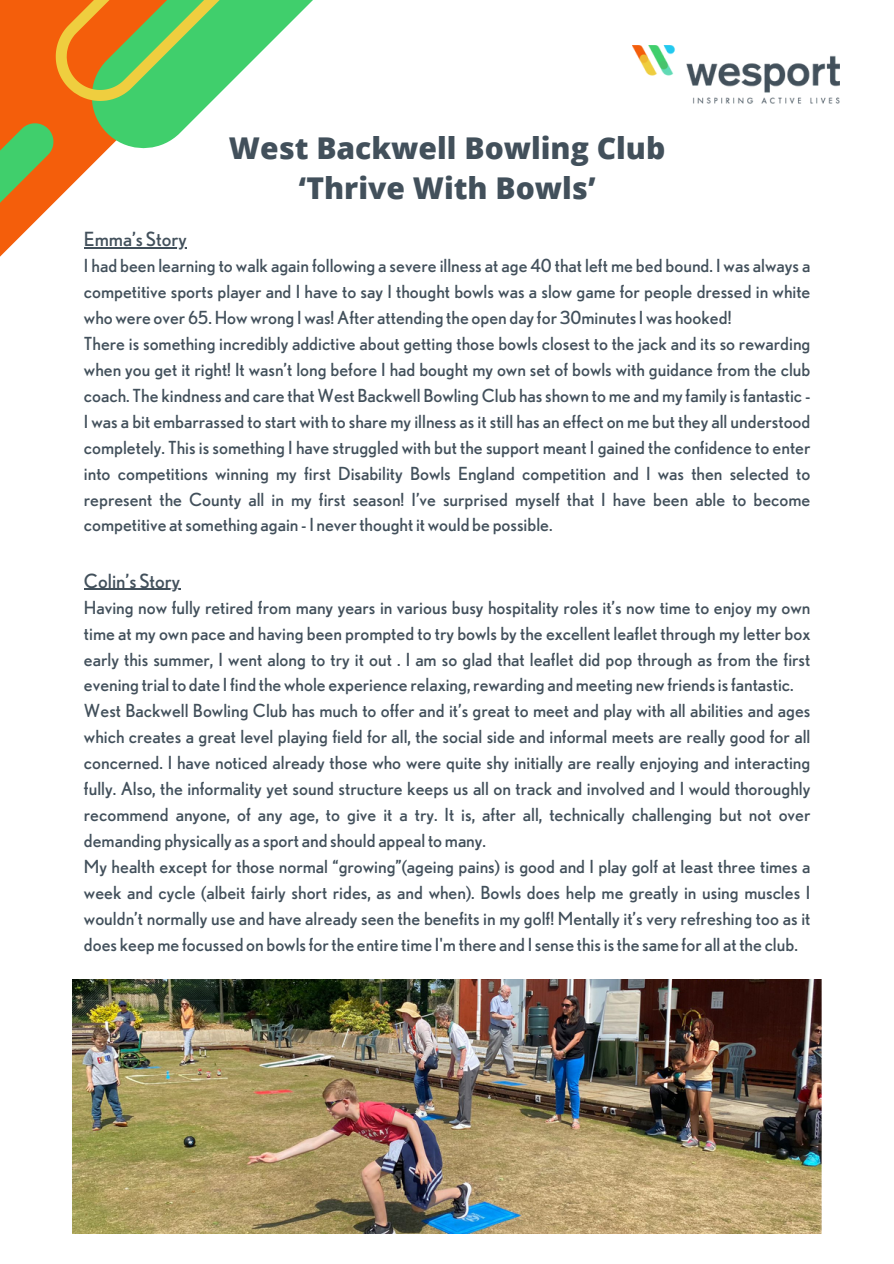
<style>
.page{position:relative;width:894px;height:1264px;background:#fff}
.page>*{position:absolute;margin:0;border:0;box-sizing:border-box;transform-origin:0 0}
.t1{font:800 30px "Open Sans";color:#42505b}
.t2{font:19.5px "Nobel";color:#42505b}
.t3{font:18px/26px "Nobel";color:#42505b;text-align:justify}
</style>
<div class="page">
<hr style="left:84px;top:589px;width:96px;height:1px;background:#42505b">
<img style="left:72px;top:979px;width:749px;height:254px">
<svg style="left:0;top:228px;width:187px;height:29px"></svg>
<svg style="left:0;top:0;width:313px;height:228px"></svg>
<img style="left:632px;top:46px;width:207px;height:57px">
<p class="t1" style="left:229px;top:127px;width:438px">West Backwell Bowling Club</p>
<p class="t1" style="left:299px;top:167px;width:298px">‘Thrive With Bowls’</p>
<p class="t2" style="left:84px;top:228px;width:104px">Emma’s Story</p>
<p class="t3" style="left:84px;top:253px;width:727px">I had been learning to walk again following a severe illness at age 40 that left me bed bound. I was always a competitive sports player and I have to say I thought bowls was a slow game for people dressed in white whowere over 65. Howwrong Iwas!After attending the open day for 30minutesIwas hooked!</p>
<p class="t3" style="left:84px;top:330px;width:727px">There is something incredibly addictive about getting those bowls closest to the jack and its so rewarding when you get it right! It wasn’t long before I had bought my own set of bowls with guidance from the club coach. The kindness and care that West Backwell Bowling Club hasshown to me and my family isfantastic - I was a bit embarrassed to start with to share my illness as it still has an effect on me but they all understood completely. This is something I have struggled with but the support meant I gained the confidence to enter into competitions winning my first Disability Bowls England competition and I was then selected to represent the County all in my first season! I’ve surprised myself that I have been able to become competitive atsomething again -I neverthought itwould be possible.</p>
<p class="t2" style="left:84px;top:569px;width:98px">Colin’s Story</p>
<p class="t3" style="left:84px;top:594px;width:727px">Having now fully retired from many years in various busy hospitality roles it’s now time to enjoy my own time at my own pace and having been prompted to try bowls by the excellent leaflet through my letter box early this summer, I went along to try it out . I am so glad that leaflet did pop through as from the first evening trial to date I find thewhole experience relaxing,rewarding and meeting newfriendsisfantastic.</p>
<p class="t3" style="left:84px;top:697px;width:727px">West Backwell Bowling Club has much to offer and it’s great to meet and play with all abilities and ages which creates a great level playing field for all, the social side and informal meets are really good for all concerned. I have noticed already those who were quite shy initially are really enjoying and interacting fully. Also, the informality yet sound structure keeps us all on track and involved and I would thoroughly recommend anyone, of any age, to give it a try. It is, after all, technically challenging but not over demanding physically as a sport and should appeal to many.</p>
<p class="t3" style="left:84px;top:853px;width:727px">My health except for those normal “growing”(ageing pains) is good and I play golf at least three times a week and cycle (albeit fairly short rides, as and when). Bowls does help me greatly in using muscles I wouldn’t normally use and have already seen the benefits in my golf! Mentally it’s very refreshing too as it does keep me focussed on bowlsforthe entire time I'm there and Isense thisisthe same for all at the club.</p>
</div>
